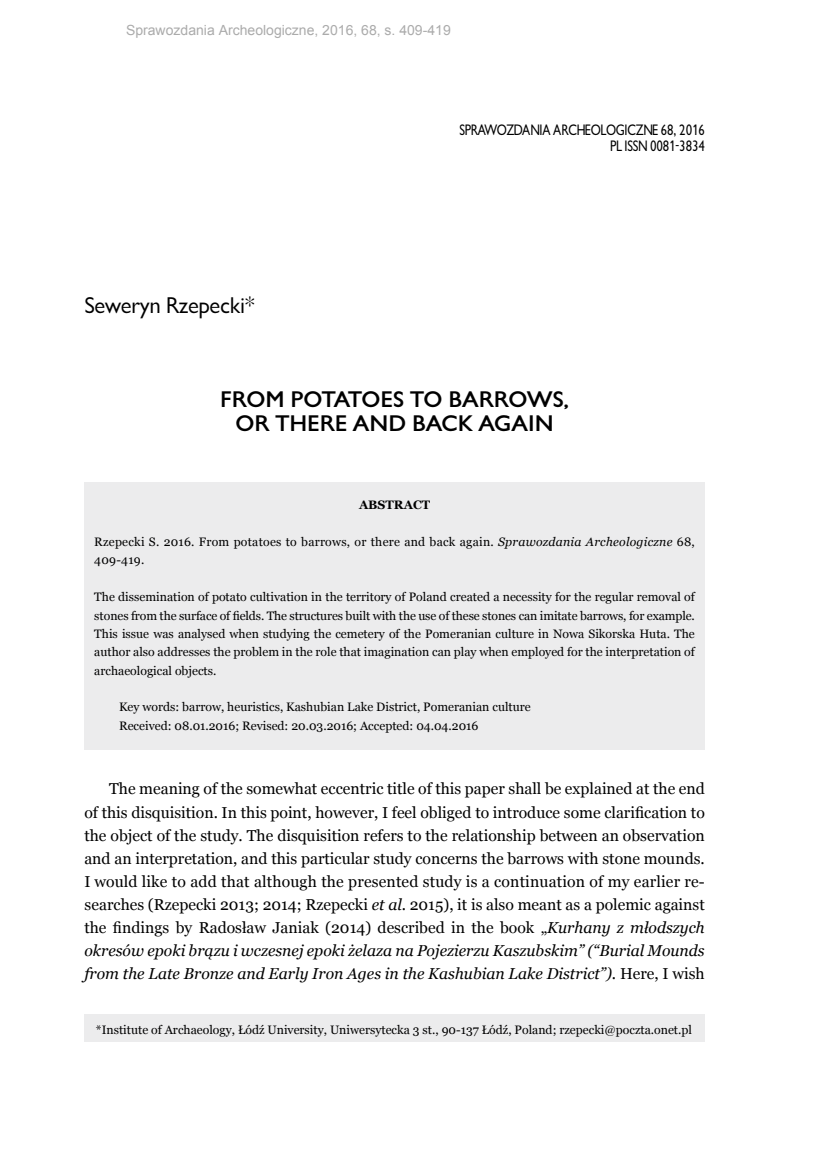
<style>
.page{position:relative;width:819px;height:1166px;background:#fff}
.page>*{position:absolute;margin:0;border:0;box-sizing:border-box;transform-origin:0 0}
.t1{font:700 21px/23.6px "Gilead CEFN";color:#000;text-align:center}
.t2{font:21px "Gilead CEFN";color:#000}
.t3{font:15.75px/23.1px "Georgia";color:#000;text-align:justify}
.t4{font:14px/16.8px "Gilead C Cnd EFN";color:#000;text-align:right}
.t5{font:14px "Arial";color:#ababab}
.t6{font:12.25px/18.4px "Georgia";color:#000;text-align:justify}
.t7{font:12.25px/18.4px "Georgia";letter-spacing:.02em;color:#000}
.t8{font:700 12.25px "Georgia";color:#000}
.s1{font-style:italic}
</style>
<div class="page">
<div style="left:84px;top:1015px;width:620px;height:27px;background:#ececed"></div>
<div style="left:84px;top:482px;width:620px;height:268px;background:#ececed"></div>
<p class="t5" style="left:126px;top:21px;width:326px">Sprawozdania Archeologiczne, 2016, 68, s. 409-419</p>
<p class="t4" style="left:459px;top:121px;width:247px">SPRAWOZDANIA ARCHEOLOGICZNE 68, 2016<br>PL ISSN 0081-3834</p>
<p class="t2" style="left:84px;top:293px;width:171px">Seweryn Rzepecki*</p>
<p class="t1" style="left:220px;top:388px;width:350px">FROM POTATOES TO BARROWS,<br>OR THERE AND BACK AGAIN</p>
<p class="t8" style="left:359px;top:498px;width:73px">ABSTRACT</p>
<p class="t7" style="left:94px;top:532px;width:602px">Rzepecki S. 2016. From potatoes to barrows, or there and back again. <span class="s1">Sprawozdania Archeologiczne</span> 68,<br>409-419.</p>
<p class="t6" style="left:94px;top:588px;width:602px">The dissemination of potato cultivation in the territory of Poland created a necessity for the regular removal of stones from the surface of fields. The structures built with the use of these stones can imitate barrows, for example.<br>This issue was analysed when studying the cemetery of the Pomeranian culture in Nowa Sikorska Huta. The author also addresses the problem in the role that imagination can play when employed for the interpretation of archaeological objects.</p>
<p class="t6" style="left:119px;top:698px;width:413px">Key words: barrow, heuristics, Kashubian Lake District, Pomeranian culture<br>Received: 08.01.2016; Revised: 20.03.2016; Accepted: 04.04.2016</p>
<p class="t3" style="left:84px;top:777px;width:622px;text-indent:25px">The meaning of the somewhat eccentric title of this paper shall be explained at the end of this disquisition. In this point, however, I feel obliged to introduce some clarification to the object of the study. The disquisition refers to the relationship between an observation and an interpretation, and this particular study concerns the barrows with stone mounds.<br>I would like to add that although the presented study is a continuation of my earlier re&shy;searches (Rzepecki 2013; 2014; Rzepecki <span class="s1">et al</span>. 2015), it is also meant as a polemic against the findings by Radosław Janiak (2014) described in the book „<span class="s1">Kurhany z młodszych okresów epoki brązu i wczesnej epoki żelaza na Pojezierzu Kaszubskim” (“Burial Mounds from the Late Bronze and Early Iron Ages in the Kashubian Lake District”)</span>. Here, I wish</p>
<p class="t6" style="left:96px;top:1020px;width:597px">*Institute of Archaeology, Łódź University, Uniwersytecka 3 st., 90-137 Łódź, Poland; rzepecki@poczta.onet.pl</p>
</div>
